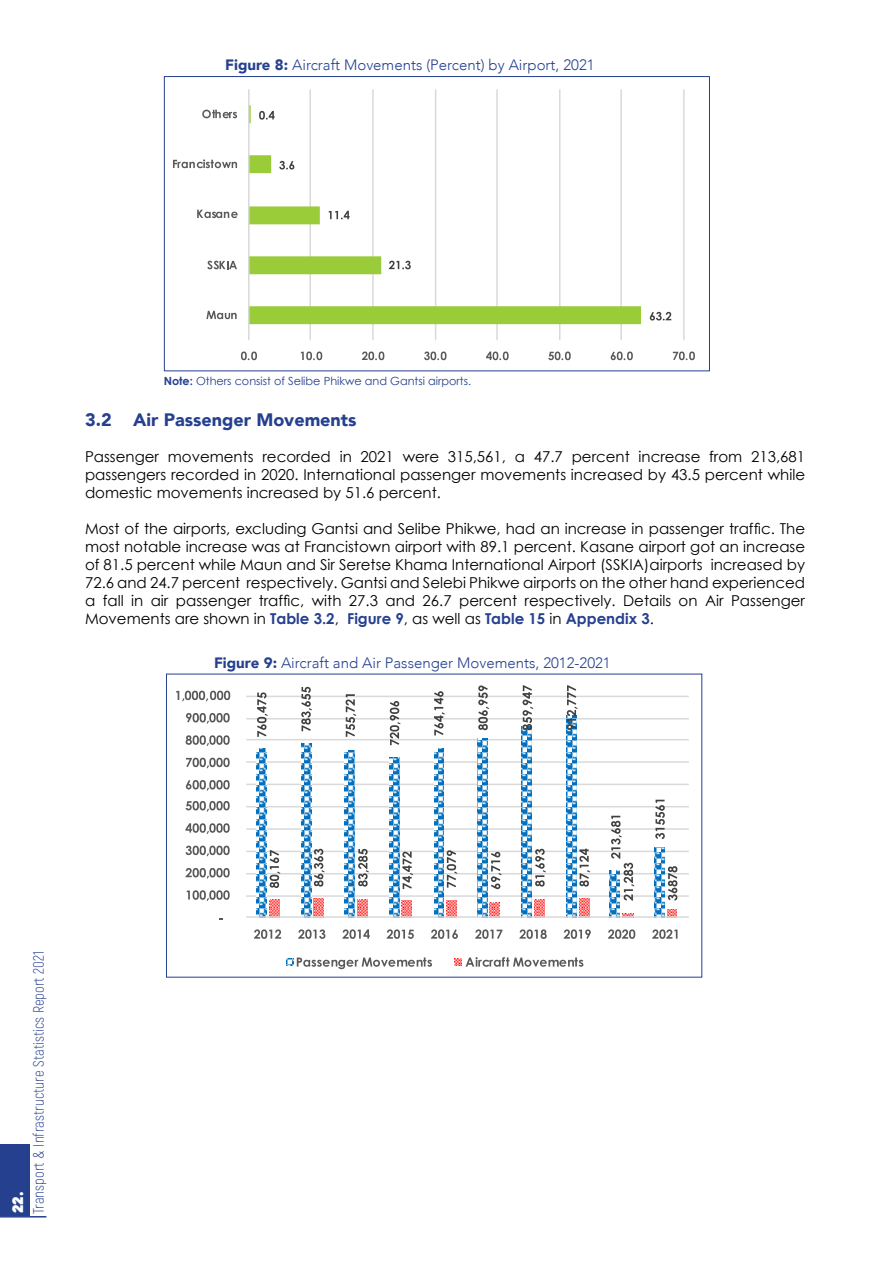
<style>
.page{position:relative;width:893px;height:1263px;background:#fff}
.page>*{position:absolute;margin:0;border:0;box-sizing:border-box;transform-origin:0 0}
.t1{font:900 18px "Avenir";color:#25408f}
.t2{font:15px/18px "Century Gothic";color:#000;text-align:justify}
.t3{font:300 15px "Avenir";color:#25408f}
.t4{font:300 15px "Akrobat";color:#25408f}
.t5{font:800 15px "Avenir Next Condensed";color:#fff}
.t6{font:11.25px "Century Gothic";color:#25408f}
.s1{font-weight:900}
.s2{font-weight:700}
.s3{font-weight:700;color:#25408f}
</style>
<div class="page">
<div style="left:0;top:1144px;width:30px;height:72px;background:#25408f"></div>
<hr style="left:0;top:1216px;width:46px;height:1px;background:#25408f">
<hr style="left:683px;top:89px;width:2px;height:251px;background:#d9d9d9">
<hr style="left:620px;top:89px;width:2px;height:251px;background:#d9d9d9">
<hr style="left:559px;top:89px;width:1px;height:251px;background:#d9d9d9">
<hr style="left:496px;top:89px;width:2px;height:251px;background:#d9d9d9">
<hr style="left:435px;top:89px;width:1px;height:251px;background:#d9d9d9">
<hr style="left:372px;top:89px;width:2px;height:251px;background:#d9d9d9">
<hr style="left:309px;top:89px;width:2px;height:251px;background:#d9d9d9">
<svg style="left:250px;top:105px;width:391px;height:219px"></svg>
<hr style="left:248px;top:89px;width:2px;height:251px;background:#d9d9d9">
<svg style="left:650px;top:312px;width:21px;height:8px"></svg>
<svg style="left:389px;top:261px;width:22px;height:8px"></svg>
<svg style="left:328px;top:211px;width:22px;height:8px"></svg>
<svg style="left:279px;top:161px;width:15px;height:9px"></svg>
<svg style="left:259px;top:111px;width:16px;height:9px"></svg>
<svg style="left:241px;top:351px;width:16px;height:9px"></svg>
<svg style="left:300px;top:351px;width:22px;height:9px"></svg>
<svg style="left:362px;top:351px;width:22px;height:9px"></svg>
<svg style="left:424px;top:351px;width:22px;height:9px"></svg>
<svg style="left:486px;top:351px;width:23px;height:9px"></svg>
<svg style="left:548px;top:351px;width:23px;height:9px"></svg>
<svg style="left:611px;top:351px;width:22px;height:9px"></svg>
<svg style="left:673px;top:351px;width:22px;height:9px"></svg>
<svg style="left:206px;top:311px;width:31px;height:8px"></svg>
<svg style="left:207px;top:261px;width:30px;height:8px"></svg>
<svg style="left:197px;top:210px;width:41px;height:8px"></svg>
<svg style="left:173px;top:159px;width:64px;height:9px"></svg>
<svg style="left:202px;top:110px;width:35px;height:8px"></svg>
<div style="left:164px;top:76px;width:546px;height:295px;border:1px solid #25408f"></div>
<svg style="left:176px;top:685px;width:513px;height:285px"></svg>
<p class="t3" style="left:225px;top:56px;width:371px"><span class="s1">Figure 8:</span> Aircraft Movements (Percent) by Airport, 2021</p>
<p class="t6" style="left:164px;top:374px;width:309px"><span class="s2">Note:</span> Others consist of Selibe Phikwe and Gantsi airports.</p>
<p class="t1" style="left:85px;top:404px;width:273px">3.2 Air Passenger Movements</p>
<p class="t2" style="left:85px;top:447px;width:722px">Passenger movements recorded in 2021 were 315,561, a 47.7 percent increase from 213,681 passengers recorded in 2020. International passenger movements increased by 43.5 percent while domestic movements increased by 51.6 percent.</p>
<p class="t2" style="left:85px;top:519px;width:722px">Most of the airports, excluding Gantsi and Selibe Phikwe, had an increase in passenger traffic. The most notable increase was at Francistown airport with 89.1 percent. Kasane airport got an increase of 81.5 percent while Maun and Sir Seretse Khama International Airport (SSKIA)airports increased by 72.6 and 24.7 percent respectively. Gantsi and Selebi Phikwe airports on the other hand experienced a fall in air passenger traffic, with 27.3 and 26.7 percent respectively. Details on Air Passenger Movements are shown in <span class="s3">Table 3.2</span>, <span class="s3">Figure 9</span>, as well as <span class="s3">Table 15</span> in <span class="s3">Appendix 3</span>.</p>
<p class="t3" style="left:214px;top:654px;width:398px"><span class="s1">Figure 9:</span> Aircraft and Air Passenger Movements, 2012-2021</p>
<p class="t5" style="left:9px;top:1213px;width:23px;rotate:-90deg">22.</p>
<p class="t4" style="left:30px;top:1214px;width:265px;rotate:-90deg">Transport &amp; Infrastructure Statistics Report 2021</p>
</div>
